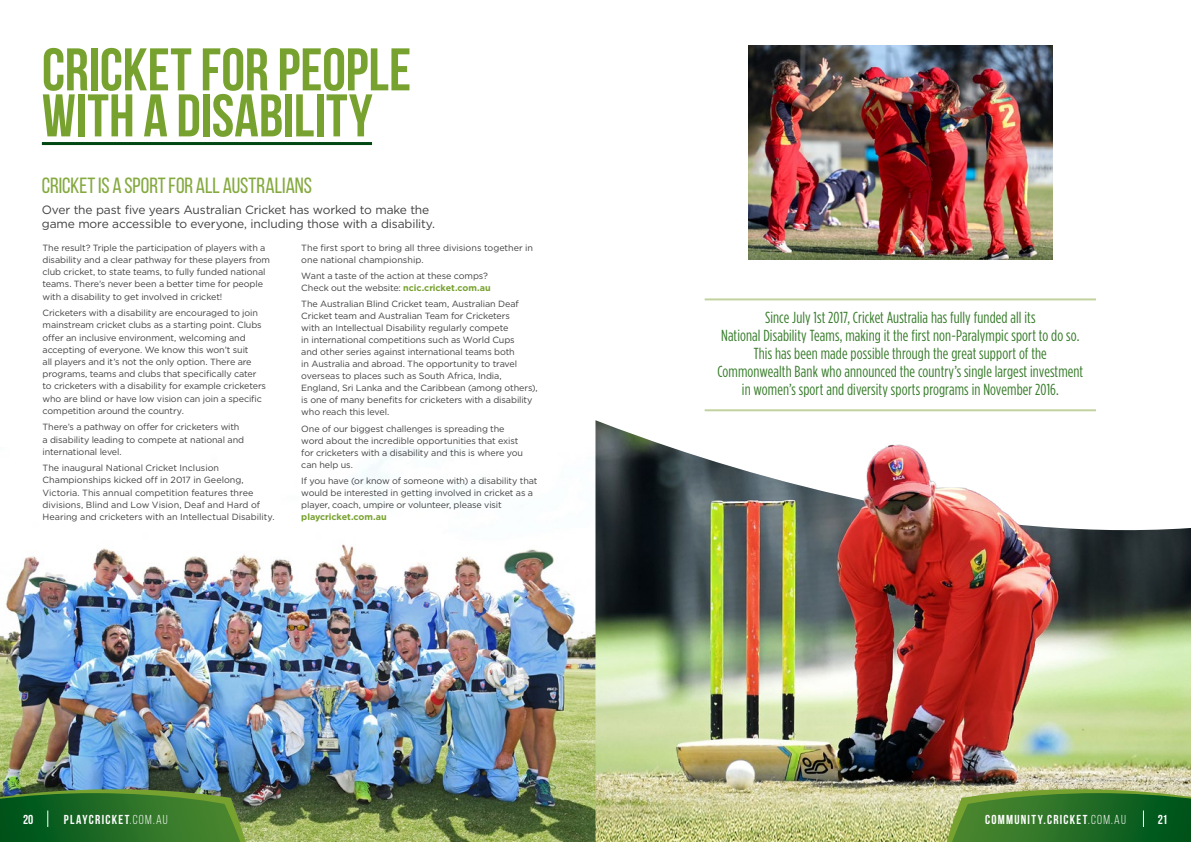
<style>
.page{position:relative;width:1191px;height:842px;background:#fff}
.page>*{position:absolute;margin:0;border:0;box-sizing:border-box;transform-origin:0 0}
.t1{font:700 60px/46px "Bebas Neue";color:#78a22f}
.t2{font:22px "Bebas Neue";color:#84a93e}
.t3{font:16px/18px "Gotham Condensed";letter-spacing:.005em;color:#387c2b;text-align:center}
.t4{font:700 13px "Bebas Neue";letter-spacing:.095em;color:#fff}
.t5{font:12px/14px "Gotham";letter-spacing:-.015em;color:#414042}
.t6{font:9px/12.2px "Gotham";letter-spacing:-.01em;color:#414042}
.t7{font:700 9px "Gotham";letter-spacing:-.01em;color:#78a22f}
.s1{font-weight:700;color:#78a22f}
.s2{font-weight:400}
</style>
<div class="page">
<img style="left:0;top:447px;width:595px;height:395px">
<img style="left:595px;top:420px;width:596px;height:422px">
<img style="left:666px;top:427px;width:439px;height:415px">
<hr style="left:42px;top:142px;width:330px;height:3px;background:#004712">
<img style="left:748px;top:45px;width:304px;height:215px">
<hr style="left:704px;top:298px;width:392px;height:2px;background:#c1d29f">
<hr style="left:704px;top:409px;width:392px;height:2px;background:#c1d29f">
<img style="left:0;top:768px;width:261px;height:74px">
<img style="left:929px;top:768px;width:262px;height:74px">
<h1 class="t1" style="left:42px;top:46px;width:371px">CRICKET FOR PEOPLE<br>WITH A DISABILITY</h1>
<h2 class="t2" style="left:42px;top:173px;width:272px">CRICKET IS A SPORT FOR ALL AUSTRALIANS</h2>
<h3 class="t5" style="left:42px;top:203px;width:395px">Over the past five years Australian Cricket has worked to make the game more accessible to everyone, including those with a disability.</h3>
<p class="t6" style="left:43px;top:241px;width:229px">The result? Triple the participation of players with a disability and a clear pathway for these players from club cricket, to state teams, to fully funded national teams. There’s never been a better time for people with a disability to get involved in cricket!</p>
<p class="t6" style="left:43px;top:307px;width:225px">Cricketers with a disability are encouraged to join mainstream cricket clubs as a starting point. Clubs offer an inclusive environment, welcoming and accepting of everyone. We know this won’t suit<br>all players and it’s not the only option. There are programs, teams and clubs that specifically cater to cricketers with a disability for example cricketers who are blind or have low vision can join a specific competition around the country.</p>
<p class="t6" style="left:43px;top:421px;width:203px">There’s a pathway on offer for cricketers with a disability leading to compete at national and international level.</p>
<p class="t6" style="left:43px;top:462px;width:234px">The inaugural National Cricket Inclusion Championships kicked off in 2017 in Geelong, Victoria. This annual competition features three divisions, Blind and Low Vision, Deaf and Hard of Hearing and cricketers with an Intellectual Disability.</p>
<p class="t6" style="left:301px;top:241px;width:233px">The first sport to bring all three divisions together in one national championship.</p>
<p class="t6" style="left:301px;top:270px;width:191px">Want a taste of the action at these comps?<br>Check out the website: <span class="s1">ncic.cricket.com.au</span></p>
<p class="t6" style="left:301px;top:298px;width:238px">The Australian Blind Cricket team, Australian Deaf Cricket team and Australian Team for Cricketers<br>with an Intellectual Disability regularly compete<br>in international competitions such as World Cups<br>and other series against international teams both<br>in Australia and abroad. The opportunity to travel overseas to places such as South Africa, India, England, Sri Lanka and the Caribbean (among others), is one of many benefits for cricketers with a disability who reach this level.</p>
<p class="t6" style="left:301px;top:422px;width:223px">One of our biggest challenges is spreading the word about the incredible opportunities that exist for cricketers with a disability and this is where you can help us.</p>
<p class="t6" style="left:301px;top:475px;width:238px">If you have (or know of someone with) a disability that would be interested in getting involved in cricket as a player, coach, umpire or volunteer, please visit</p>
<p class="t7" style="left:301px;top:512px;width:87px">playcricket.com.au</p>
<p class="t3" style="left:717px;top:308px;width:367px">Since July 1st 2017, Cricket Australia has fully funded all its<br>National Disability Teams, making it the first non-Paralympic sport to do so.<br>This has been made possible through the great support of the Commonwealth Bank who announced the country’s single largest investment in women’s sport and diversity sports programs in November 2016.</p>
<h3 class="t4" style="left:23px;top:812px;width:12px">20</h3>
<h3 class="t4" style="left:64px;top:812px;width:105px">PLAYCRICKET<span class="s2">.COM.AU</span></h3>
<h3 class="t4" style="left:985px;top:812px;width:142px">COMMUNITY.CRICKET<span class="s2">.COM.AU</span></h3>
<h3 class="t4" style="left:1158px;top:812px;width:11px">21</h3>
</div>
